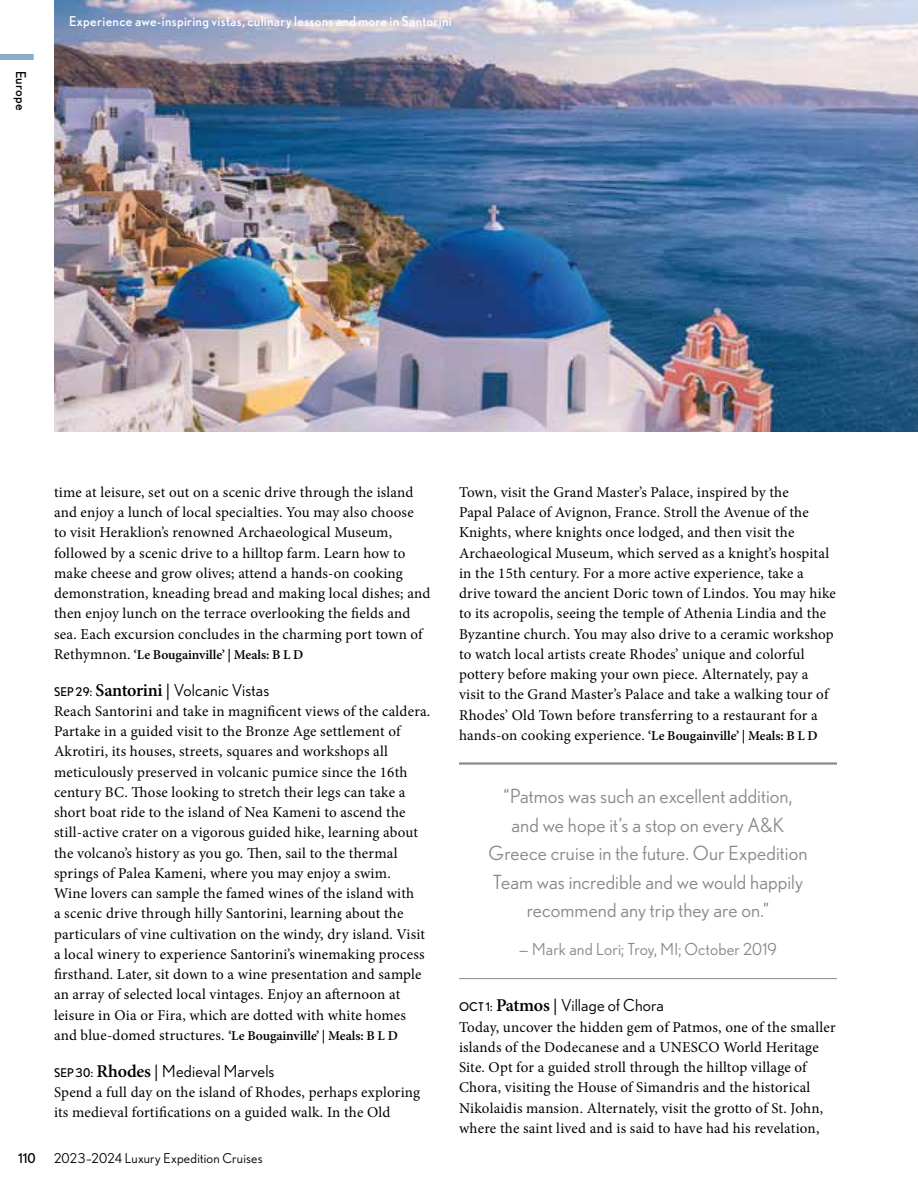
<style>
.page{position:relative;width:918px;height:1188px;background:#fff}
.page>*{position:absolute;margin:0;border:0;box-sizing:border-box;transform-origin:0 0}
.t1{font:30px "Minion Pro";color:#fff}
.t2{font:19.5px/28.5px "Nobel";letter-spacing:.005em;color:#898a8d;text-align:center}
.t3{font:16.5px "Nobel";letter-spacing:.01em;color:#000001}
.t4{font:16.5px "Nobel";letter-spacing:.01em;color:#898a8d}
.t5{font:15px/20.2px "Minion Pro";letter-spacing:.015em;color:#000001}
.t6{font:600 13.5px "Minion Pro";color:#000001}
.t7{font:13.5px "Nobel";letter-spacing:.025em;color:#fff}
.t8{font:13.5px "Nobel";letter-spacing:.015em;color:#000001}
.t9{font:13.5px "Nobel";letter-spacing:.015em;color:#000001}
.s1{font-weight:400;font-size:15px}
.s2{font-size:12px}
.s3{font-family:"Minion Pro";font-weight:600;font-size:18px}
.s4{font-family:"Minion Pro";font-weight:500}
.s5{font-weight:600;font-size:13.5px}
</style>
<div class="page">
<hr style="left:459px;top:762px;width:378px;height:3px;background:#898a8d">
<hr style="left:459px;top:978px;width:378px;height:1px;background:#898a8d">
<img style="left:54px;top:0;width:864px;height:432px">
<div style="left:0;top:54px;width:34px;height:6px;background:#89afce"></div>
<p class="t9" style="left:29px;top:70px;width:41px;rotate:90deg">Europe</p>
<h1 class="t1" style="left:71px;top:5px;width:16px">1</h1>
<p class="t7" style="left:69px;top:13px;width:384px">Experience awe-inspiring vistas, culinary lessons and more in Santorini</p>
<p class="t5" style="left:54px;top:482px;width:378px">time at leisure, set out on a scenic drive through the island and enjoy a lunch of local specialties. You may also choose<br>to visit Heraklion’s renowned Archaeological Museum, followed by a scenic drive to a hilltop farm. Learn how to make cheese and grow olives; attend a hands-on cooking demonstration, kneading bread and making local dishes; and then enjoy lunch on the terrace overlooking the fields and sea. Each excursion concludes in the charming port town of</p>
<p class="t6" style="left:54px;top:647px;width:251px"><span class="s1">Rethymnon.</span> ‘Le Bougainville’ | Meals: B L D</p>
<p class="t3" style="left:54px;top:680px;width:217px"><span class="s2">SEP 29:</span> <span class="s3">Santorini</span> <span class="s4">|</span> Volcanic Vistas</p>
<p class="t5" style="left:54px;top:701px;width:378px">Reach Santorini and take in magnificent views of the caldera.<br>Partake in a guided visit to the Bronze Age settlement of Akrotiri, its houses, streets, squares and workshops all meticulously preserved in volcanic pumice since the 16th century BC. Those looking to stretch their legs can take a short boat ride to the island of Nea Kameni to ascend the still-active crater on a vigorous guided hike, learning about the volcano’s history as you go. Then, sail to the thermal springs of Palea Kameni, where you may enjoy a swim.<br>Wine lovers can sample the famed wines of the island with<br>a scenic drive through hilly Santorini, learning about the particulars of vine cultivation on the windy, dry island. Visit a local winery to experience Santorini’s winemaking process firsthand. Later, sit down to a wine presentation and sample an array of selected local vintages. Enjoy an afternoon at leisure in Oia or Fira, which are dotted with white homes</p>
<p class="t6" style="left:54px;top:1028px;width:345px"><span class="s1">and blue-domed structures.</span> ‘Le Bougainville’ | Meals: B L D</p>
<p class="t3" style="left:54px;top:1061px;width:222px"><span class="s2">SEP 30:</span> <span class="s3">Rhodes</span> <span class="s4">|</span> Medieval Marvels</p>
<p class="t5" style="left:54px;top:1082px;width:368px">Spend a full day on the island of Rhodes, perhaps exploring its medieval fortifications on a guided walk. In the Old</p>
<p class="t9" style="left:18px;top:1150px;width:19px">110</p>
<p class="t8" style="left:54px;top:1150px;width:210px">2023–2024 Luxury Expedition Cruises</p>
<p class="t5" style="left:459px;top:482px;width:378px">Town, visit the Grand Master’s Palace, inspired by the<br>Papal Palace of Avignon, France. Stroll the Avenue of the Knights, where knights once lodged, and then visit the Archaeological Museum, which served as a knight’s hospital in the 15th century. For a more active experience, take a drive toward the ancient Doric town of Lindos. You may hike to its acropolis, seeing the temple of Athenia Lindia and the Byzantine church. You may also drive to a ceramic workshop to watch local artists create Rhodes’ unique and colorful pottery before making your own piece. Alternately, pay a visit to the Grand Master’s Palace and take a walking tour of Rhodes’ Old Town before transferring to a restaurant for a hands-on cooking experience. <span class="s5">‘Le Bougainville’ | Meals: B L D</span></p>
<h2 class="t2" style="left:489px;top:782px;width:320px">“Patmos was such an excellent addition, and we hope it’s a stop on every A&amp;K Greece cruise in the future. Our Expedition Team was incredible and we would happily recommend any trip they are on.”</h2>
<p class="t4" style="left:519px;top:939px;width:260px">— Mark and Lori; Troy, MI; October 2019</p>
<p class="t3" style="left:459px;top:995px;width:206px"><span class="s2">OCT 1:</span> <span class="s3">Patmos</span> <span class="s4">|</span> Village of Chora</p>
<p class="t5" style="left:459px;top:1017px;width:378px">Today, uncover the hidden gem of Patmos, one of the smaller islands of the Dodecanese and a UNESCO World Heritage Site. Opt for a guided stroll through the hilltop village of Chora, visiting the House of Simandris and the historical Nikolaidis mansion. Alternately, visit the grotto of St. John, where the saint lived and is said to have had his revelation,</p>
</div>
